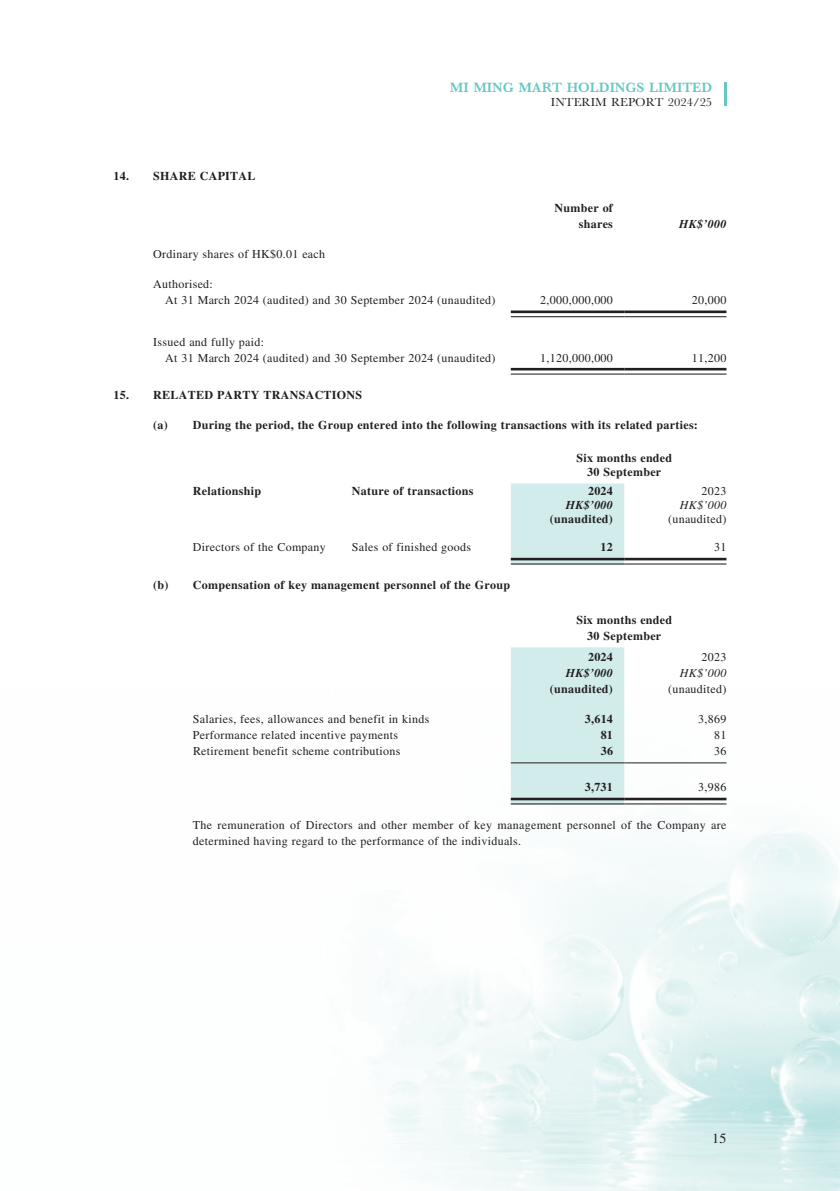
<style>
.page{position:relative;width:840px;height:1191px;background:#fff}
.page>*{position:absolute;margin:0;border:0;box-sizing:border-box;transform-origin:0 0}
.t1{font:700 14px "M Sung HK";color:#66c7c5}
.t2{font:14px "Times LT Std";color:#231f20}
.t3{font:12px/16px "Times LT Std";letter-spacing:.025em;color:#231f20}
.t4{font:700 12px/16px "Times LT Std";letter-spacing:.025em;color:#231f20;text-align:center}
.t5{font:italic 700 12px "Times LT Std";letter-spacing:.025em;color:#231f20}
.t6{font:300 12px "M Sung HK";color:#231f20;scale:1.05 1}
.t7{font:italic 12px "Times LT Std";letter-spacing:.025em;color:#231f20}
</style>
<div class="page">
<img style="left:372px;top:686px;width:467px;height:505px">
<hr style="left:723px;top:83px;width:3px;height:23px;background:#66c7c5">
<hr style="left:510px;top:310px;width:114px;height:3px;background:#231f20">
<hr style="left:510px;top:316px;width:114px;height:1px;background:#231f20">
<hr style="left:624px;top:310px;width:102px;height:3px;background:#231f20">
<hr style="left:624px;top:316px;width:102px;height:1px;background:#231f20">
<hr style="left:510px;top:368px;width:114px;height:2px;background:#231f20">
<hr style="left:510px;top:373px;width:114px;height:1px;background:#231f20">
<hr style="left:624px;top:368px;width:102px;height:2px;background:#231f20">
<hr style="left:624px;top:373px;width:102px;height:1px;background:#231f20">
<div style="left:510px;top:483px;width:114px;height:82px;background:#d1eceb"></div>
<hr style="left:510px;top:558px;width:114px;height:2px;background:#231f20">
<hr style="left:510px;top:563px;width:114px;height:1px;background:#231f20">
<hr style="left:624px;top:558px;width:102px;height:2px;background:#231f20">
<hr style="left:624px;top:563px;width:102px;height:1px;background:#231f20">
<div style="left:510px;top:647px;width:114px;height:156px;background:#d1eceb"></div>
<hr style="left:510px;top:762px;width:114px;height:1px;background:#231f20">
<hr style="left:624px;top:762px;width:102px;height:1px;background:#231f20">
<hr style="left:510px;top:797px;width:114px;height:3px;background:#231f20">
<hr style="left:510px;top:803px;width:114px;height:1px;background:#231f20">
<hr style="left:624px;top:797px;width:102px;height:3px;background:#231f20">
<hr style="left:624px;top:803px;width:102px;height:1px;background:#231f20">
<p class="t4" style="left:113px;top:168px;width:143px">14. SHARE CAPITAL</p>
<p class="t1" style="left:449px;top:77px;width:264px">MI MING MART HOLDINGS LIMITED</p>
<p class="t6" style="left:550px;top:93px;width:155px">INTERIM REPORT 2024/25</p>
<p class="t4" style="left:554px;top:200px;width:60px;text-align:right">Number of shares</p>
<p class="t5" style="left:679px;top:217px;width:49px">HK$’000</p>
<p class="t3" style="left:153px;top:246px;width:173px">Ordinary shares of HK$0.01 each</p>
<p class="t3" style="left:165px;top:276px;width:332px;text-indent:-12px">Authorised:<br>At 31 March 2024 (audited) and 30 September 2024 (unaudited)</p>
<p class="t3" style="left:165px;top:333px;width:332px;text-indent:-12px">Issued and fully paid:<br>At 31 March 2024 (audited) and 30 September 2024 (unaudited)</p>
<p class="t3" style="left:540px;top:292px;width:74px">2,000,000,000</p>
<p class="t3" style="left:691px;top:292px;width:36px">20,000</p>
<p class="t3" style="left:540px;top:349px;width:74px">1,120,000,000</p>
<p class="t3" style="left:691px;top:349px;width:36px">11,200</p>
<p class="t4" style="left:113px;top:386px;width:250px">15. RELATED PARTY TRANSACTIONS</p>
<p class="t4" style="left:153px;top:416px;width:546px">(a) During the period, the Group entered into the following transactions with its related parties:</p>
<p class="t4" style="left:576px;top:450px;width:97px;line-height:14px">Six months ended<br>30 September</p>
<p class="t4" style="left:193px;top:483px;width:69px">Relationship</p>
<p class="t4" style="left:351px;top:483px;width:123px">Nature of transactions</p>
<p class="t4" style="left:587px;top:483px;width:26px">2024</p>
<p class="t3" style="left:701px;top:483px;width:26px">2023</p>
<p class="t5" style="left:565px;top:498px;width:49px">HK$’000</p>
<p class="t7" style="left:679px;top:499px;width:48px">HK$’000</p>
<p class="t4" style="left:549px;top:511px;width:65px">(unaudited)</p>
<p class="t3" style="left:667px;top:511px;width:60px">(unaudited)</p>
<p class="t3" style="left:193px;top:539px;width:134px">Directors of the Company</p>
<p class="t3" style="left:351px;top:539px;width:121px">Sales of finished goods</p>
<p class="t4" style="left:600px;top:539px;width:14px">12</p>
<p class="t3" style="left:713px;top:539px;width:14px">31</p>
<p class="t4" style="left:153px;top:576px;width:358px">(b) Compensation of key management personnel of the Group</p>
<p class="t4" style="left:576px;top:611px;width:97px">Six months ended<br>30 September</p>
<p class="t4" style="left:587px;top:649px;width:26px">2024</p>
<p class="t3" style="left:701px;top:649px;width:26px">2023</p>
<p class="t5" style="left:565px;top:666px;width:49px">HK$’000</p>
<p class="t7" style="left:679px;top:666px;width:48px">HK$’000</p>
<p class="t4" style="left:549px;top:681px;width:65px">(unaudited)</p>
<p class="t3" style="left:667px;top:681px;width:60px">(unaudited)</p>
<p class="t3" style="left:193px;top:711px;width:238px">Salaries, fees, allowances and benefit in kinds</p>
<p class="t4" style="left:584px;top:711px;width:30px">3,614</p>
<p class="t3" style="left:697px;top:711px;width:30px">3,869</p>
<p class="t3" style="left:193px;top:727px;width:206px">Performance related incentive payments</p>
<p class="t4" style="left:600px;top:727px;width:14px">81</p>
<p class="t3" style="left:713px;top:727px;width:14px">81</p>
<p class="t3" style="left:193px;top:743px;width:209px">Retirement benefit scheme contributions</p>
<p class="t4" style="left:600px;top:743px;width:14px">36</p>
<p class="t3" style="left:713px;top:743px;width:14px">36</p>
<p class="t4" style="left:584px;top:779px;width:30px">3,731</p>
<p class="t3" style="left:697px;top:779px;width:30px">3,986</p>
<p class="t3" style="left:193px;top:816px;width:534px">The remuneration of Directors and other member of key management personnel of the Company are determined having regard to the performance of the individuals.</p>
<p class="t2" style="left:711px;top:1130px;width:16px">15</p>
</div>
